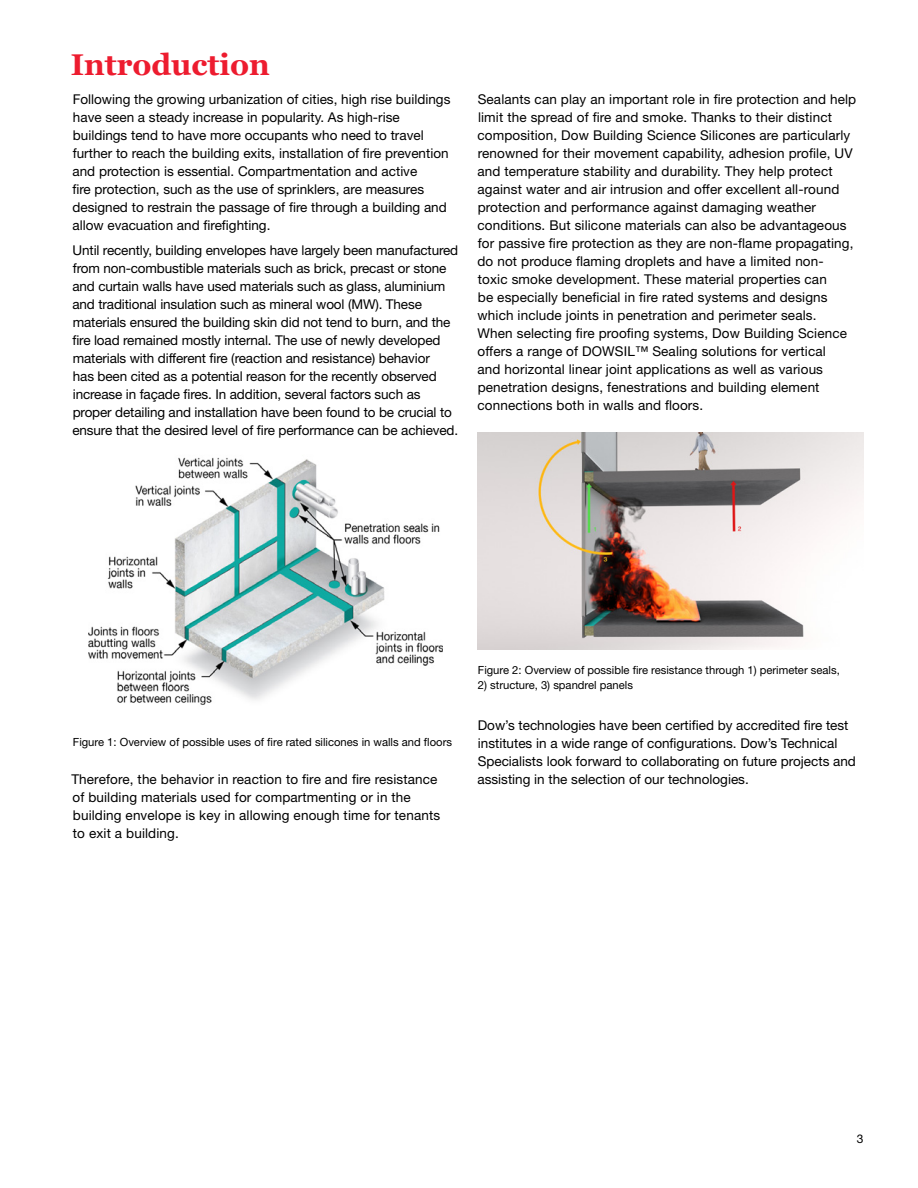
<style>
.page{position:relative;width:918px;height:1188px;background:#fff}
.page>*{position:absolute;margin:0;border:0;box-sizing:border-box;transform-origin:0 0}
.t1{font:700 30px "Georgia";color:#ed1c2f}
.t2{font:13.5px/18px "Helvetica Neue LT Std";color:#000}
.t3{font:12px "Helvetica Neue LT Std";color:#000}
.t4{font:11.25px "Helvetica Neue LT Std";color:#000}
</style>
<div class="page">
<img style="left:88px;top:457px;width:355px;height:248px">
<img style="left:477px;top:432px;width:387px;height:218px">
<h1 class="t1" style="left:71px;top:45px;width:201px">Introduction</h1>
<p class="t2" style="left:72px;top:90px;width:380px">Following the growing urbanization of cities, high rise buildings have seen a steady increase in popularity. As high-rise buildings tend to have more occupants who need to travel further to reach the building exits, installation of fire prevention and protection is essential. Compartmentation and active<br>fire protection, such as the use of sprinklers, are measures designed to restrain the passage of fire through a building and allow evacuation and firefighting.</p>
<p class="t2" style="left:72px;top:241px;width:387px">Until recently, building envelopes have largely been manufactured from non-combustible materials such as brick, precast or stone and curtain walls have used materials such as glass, aluminium and traditional insulation such as mineral wool (MW). These materials ensured the building skin did not tend to burn, and the fire load remained mostly internal. The use of newly developed materials with different fire (reaction and resistance) behavior<br>has been cited as a potential reason for the recently observed increase in façade fires. In addition, several factors such as proper detailing and installation have been found to be crucial to ensure that the desired level of fire performance can be achieved.</p>
<p class="t2" style="left:478px;top:90px;width:380px">Sealants can play an important role in fire protection and help limit the spread of fire and smoke. Thanks to their distinct composition, Dow Building Science Silicones are particularly renowned for their movement capability, adhesion profile, UV and temperature stability and durability. They help protect against water and air intrusion and offer excellent all-round protection and performance against damaging weather conditions. But silicone materials can also be advantageous for passive fire protection as they are non-flame propagating, do not produce flaming droplets and have a limited non&shy;toxic smoke development. These material properties can<br>be especially beneficial in fire rated systems and designs which include joints in penetration and perimeter seals.<br>When selecting fire proofing systems, Dow Building Science offers a range of DOWSIL™ Sealing solutions for vertical<br>and horizontal linear joint applications as well as various penetration designs, fenestrations and building element connections both in walls and floors.</p>
<p class="t4" style="left:73px;top:735px;width:381px">Figure 1: Overview of possible uses of fire rated silicones in walls and floors</p>
<p class="t2" style="left:71px;top:770px;width:370px">Therefore, the behavior in reaction to fire and fire resistance of building materials used for compartmenting or in the building envelope is key in allowing enough time for tenants to exit a building.</p>
<p class="t4" style="left:478px;top:663px;width:363px">Figure 2: Overview of possible fire resistance through 1) perimeter seals,</p>
<p class="t4" style="left:478px;top:678px;width:157px">2) structure, 3) spandrel panels</p>
<p class="t2" style="left:478px;top:716px;width:380px">Dow’s technologies have been certified by accredited fire test institutes in a wide range of configurations. Dow’s Technical Specialists look forward to collaborating on future projects and assisting in the selection of our technologies.</p>
<p class="t3" style="left:857px;top:1131px;width:8px">3</p>
</div>
